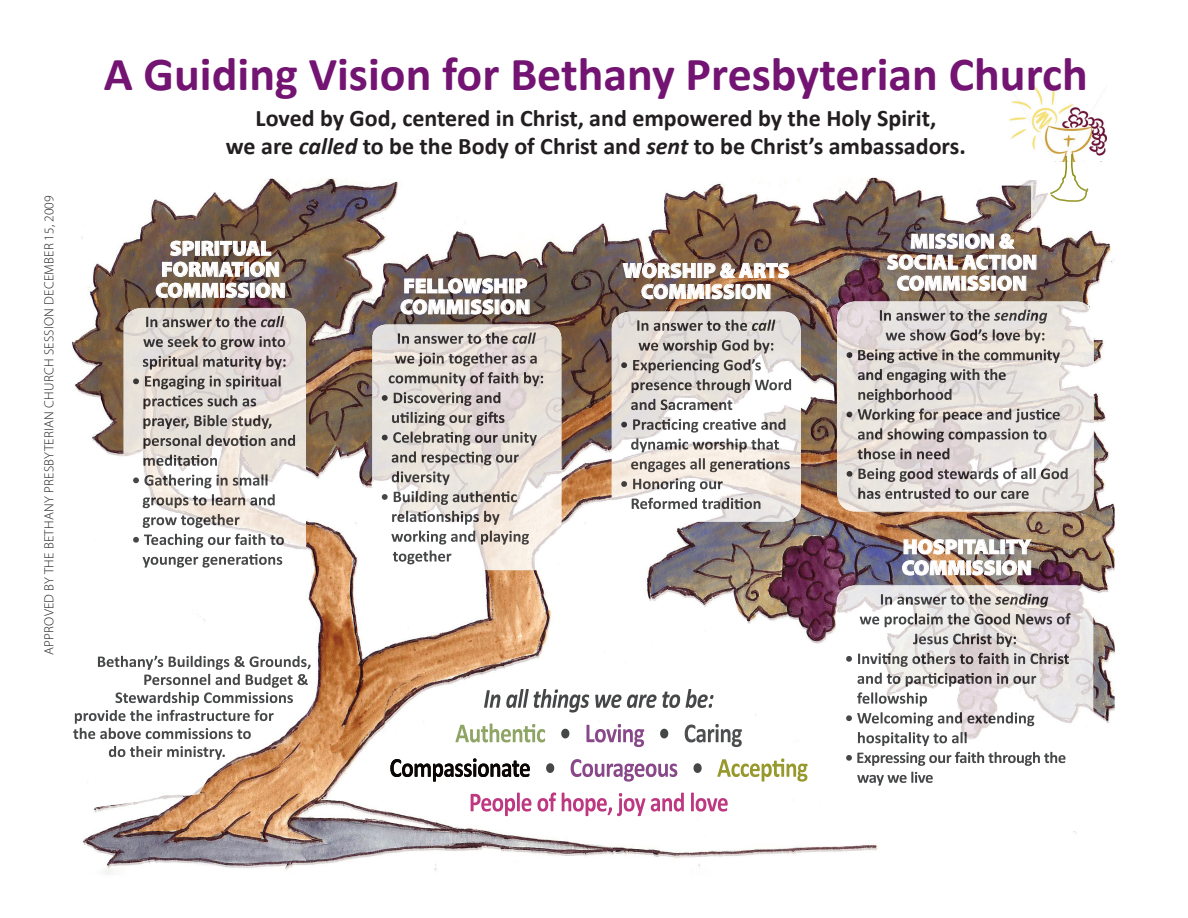
<style>
.page{position:relative;width:1188px;height:918px;background:#fff}
.page>*{position:absolute;margin:0;border:0;box-sizing:border-box;transform-origin:0 0}
.t1{font:700 47.55px "Calibri";color:#731372}
.t2{font:700 23.7px/28.8px "Calibri";color:#231f20;text-align:center}
.t3{font:900 20.85px/21px "Myriad Pro";color:#fff;text-align:center}
.t4{font:300 13.35px "Myriad Pro";letter-spacing:.02em;color:#231f20}
.s1{font-style:italic}
</style>
<div class="page">
<img style="left:1010px;top:86px;width:96px;height:70px">
<img style="left:77px;top:180px;width:1038px;height:160px">
<img style="left:72px;top:340px;width:52px;height:116px">
<img style="left:281px;top:340px;width:104px;height:531px">
<img style="left:542px;top:340px;width:103px;height:517px">
<img style="left:750px;top:340px;width:104px;height:515px">
<img style="left:1063px;top:340px;width:52px;height:493px">
<img style="left:645px;top:522px;width:105px;height:344px">
<img style="left:854px;top:511px;width:209px;height:74px">
<img style="left:385px;top:570px;width:157px;height:301px">
<img style="left:177px;top:810px;width:104px;height:58px">
<img style="left:82px;top:810px;width:95px;height:65px">
<img style="left:854px;top:845px;width:24px;height:6px">
<img style="left:372px;top:325px;width:189px;height:245px">
<img style="left:398px;top:333px;width:110px;height:11px">
<img style="left:513px;top:333px;width:23px;height:11px">
<img style="left:395px;top:352px;width:143px;height:14px">
<img style="left:389px;top:372px;width:154px;height:14px">
<img style="left:382px;top:392px;width:119px;height:14px">
<img style="left:392px;top:412px;width:113px;height:14px">
<img style="left:382px;top:432px;width:155px;height:14px">
<img style="left:392px;top:451px;width:127px;height:14px">
<img style="left:392px;top:471px;width:58px;height:14px">
<img style="left:382px;top:491px;width:135px;height:14px">
<img style="left:392px;top:511px;width:108px;height:14px">
<img style="left:391px;top:531px;width:138px;height:14px">
<img style="left:393px;top:550px;width:58px;height:14px">
<img style="left:837px;top:301px;width:257px;height:210px">
<img style="left:880px;top:309px;width:110px;height:12px">
<img style="left:994px;top:310px;width:53px;height:14px">
<img style="left:886px;top:329px;width:158px;height:14px">
<img style="left:847px;top:349px;width:213px;height:14px">
<img style="left:858px;top:369px;width:148px;height:14px">
<img style="left:858px;top:389px;width:93px;height:14px">
<img style="left:847px;top:408px;width:213px;height:15px">
<img style="left:858px;top:428px;width:189px;height:14px">
<img style="left:858px;top:448px;width:91px;height:11px">
<img style="left:847px;top:468px;width:222px;height:14px">
<img style="left:858px;top:488px;width:171px;height:11px">
<img style="left:612px;top:312px;width:189px;height:210px">
<img style="left:637px;top:320px;width:111px;height:11px">
<img style="left:752px;top:320px;width:23px;height:11px">
<img style="left:639px;top:339px;width:134px;height:14px">
<img style="left:621px;top:359px;width:140px;height:14px">
<img style="left:632px;top:379px;width:160px;height:14px">
<img style="left:631px;top:399px;width:101px;height:11px">
<img style="left:621px;top:419px;width:165px;height:14px">
<img style="left:631px;top:438px;width:148px;height:14px">
<img style="left:631px;top:458px;width:159px;height:14px">
<img style="left:621px;top:478px;width:102px;height:14px">
<img style="left:632px;top:498px;width:128px;height:11px">
<img style="left:484px;top:689px;width:230px;height:24px">
<img style="left:455px;top:723px;width:90px;height:19px">
<img style="left:561px;top:729px;width:14px;height:13px">
<img style="left:586px;top:724px;width:58px;height:23px">
<img style="left:660px;top:729px;width:14px;height:13px">
<img style="left:685px;top:724px;width:57px;height:23px">
<img style="left:390px;top:758px;width:140px;height:24px">
<img style="left:546px;top:763px;width:19px;height:14px">
<img style="left:571px;top:759px;width:106px;height:23px">
<img style="left:694px;top:763px;width:14px;height:14px">
<img style="left:717px;top:759px;width:91px;height:23px">
<img style="left:471px;top:792px;width:257px;height:24px">
<svg style="left:73px;top:655px;width:243px;height:155px"></svg>
<img style="left:109px;top:746px;width:116px;height:14px">
<img style="left:124px;top:308px;width:182px;height:269px">
<img style="left:146px;top:316px;width:111px;height:11px">
<img style="left:261px;top:316px;width:23px;height:11px">
<img style="left:143px;top:336px;width:143px;height:14px">
<img style="left:143px;top:356px;width:143px;height:14px">
<img style="left:133px;top:375px;width:149px;height:14px">
<img style="left:143px;top:395px;width:114px;height:14px">
<img style="left:143px;top:415px;width:129px;height:14px">
<img style="left:143px;top:435px;width:153px;height:14px">
<img style="left:143px;top:455px;width:74px;height:11px">
<img style="left:133px;top:474px;width:135px;height:14px">
<img style="left:143px;top:494px;width:133px;height:14px">
<img style="left:143px;top:514px;width:97px;height:14px">
<img style="left:133px;top:534px;width:152px;height:14px">
<img style="left:143px;top:554px;width:139px;height:14px">
<img style="left:837px;top:585px;width:256px;height:210px">
<img style="left:881px;top:593px;width:110px;height:12px">
<img style="left:995px;top:593px;width:53px;height:14px">
<img style="left:860px;top:613px;width:211px;height:14px">
<img style="left:913px;top:633px;width:103px;height:14px">
<img style="left:846px;top:653px;width:223px;height:14px">
<img style="left:858px;top:673px;width:178px;height:14px">
<img style="left:857px;top:692px;width:70px;height:14px">
<img style="left:846px;top:712px;width:189px;height:14px">
<img style="left:858px;top:732px;width:109px;height:14px">
<img style="left:846px;top:752px;width:220px;height:14px">
<img style="left:857px;top:772px;width:76px;height:14px">
<img style="left:156px;top:241px;width:129px;height:57px">
<svg style="left:401px;top:278px;width:128px;height:36px;background:#8c817e"></svg>
<img style="left:623px;top:262px;width:166px;height:37px">
<img style="left:911px;top:150px;width:177px;height:99px">
<img style="left:887px;top:255px;width:149px;height:36px">
<img style="left:902px;top:539px;width:129px;height:36px">
<div style="left:1098px;top:167px;width:56px;height:61px;background:#fff"></div>
<p class="t4" style="left:41px;top:655px;width:461px;rotate:-90deg">APPROVED BY THE BETHANY PRESBYTERIAN CHURCH SESSION DECEMBER 15, 2009</p>
<h1 class="t1" style="left:104px;top:45px;width:986px">A Guiding Vision for Bethany Presbyterian Church</h1>
<p class="t2" style="left:226px;top:102px;width:741px">Loved by God, centered in Christ, and empowered by the Holy Spirit,<br>we are <span class="s1">called</span> to be the Body of Christ and <span class="s1">sent</span> to be Christ’s ambassadors.</p>
<p class="t3" style="left:156px;top:237px;width:132px">SPIRITUAL<br>FORMATION<br>COMMISSION</p>
<p class="t3" style="left:400px;top:275px;width:132px;text-align:left">FELLOWSHIP<br>COMMISSION</p>
<p class="t3" style="left:623px;top:259px;width:168px">WORSHIP &amp; ARTS<br>COMMISSION</p>
<p class="t3" style="left:887px;top:230px;width:152px">MISSION &amp;<br>SOCIAL ACTION<br>COMMISSION</p>
<p class="t3" style="left:902px;top:535px;width:132px;text-align:left">HOSPITALITY<br>COMMISSION</p>
</div>
